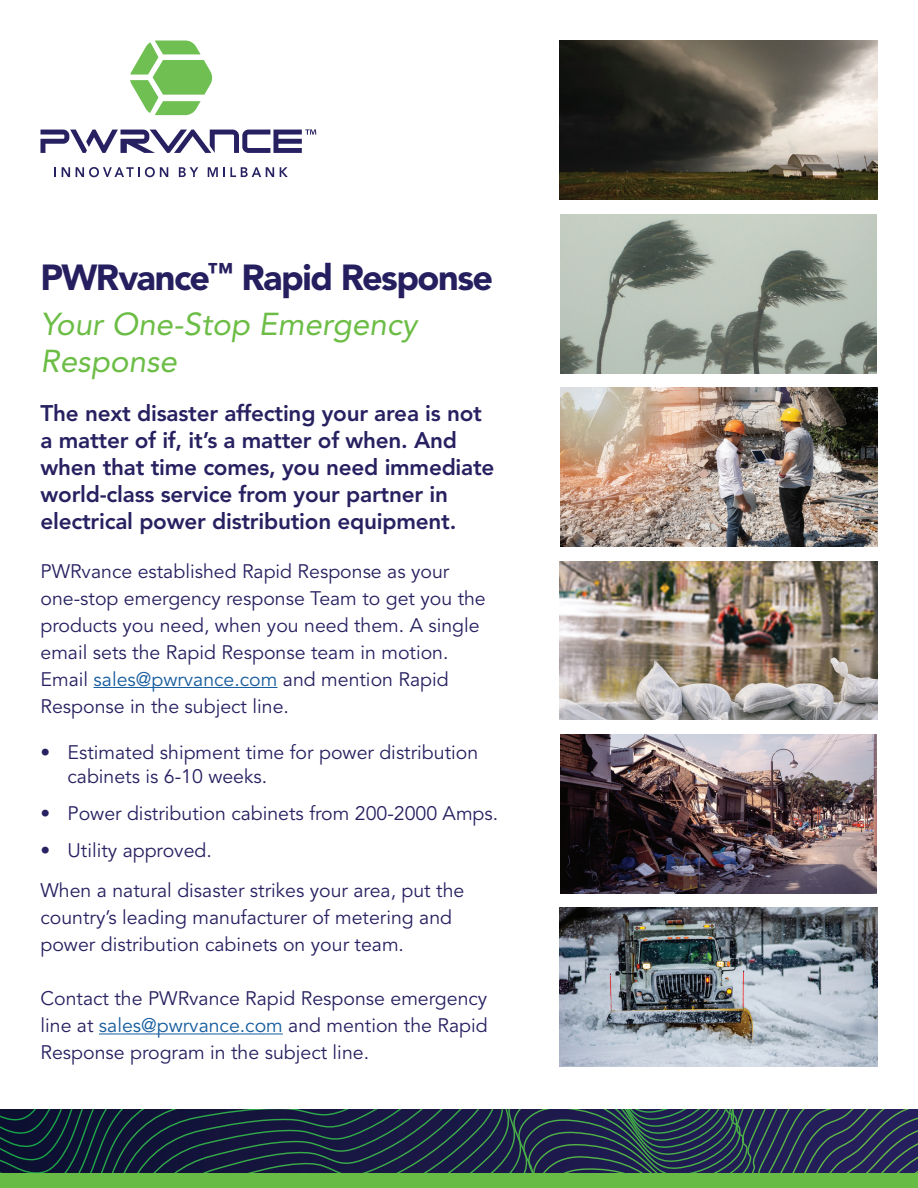
<style>
.page{position:relative;width:918px;height:1188px;background:#fff}
.page>*{position:absolute;margin:0;border:0;box-sizing:border-box;transform-origin:0 0}
.t1{font:900 36px "Avenir LT Std";letter-spacing:-.04em;color:#261f5f}
.t2{font:italic 31.5px/37.8px "Avenir LT Std";color:#6cbd45}
.t3{font:800 22.5px/27px "Avenir LT Std";letter-spacing:-.01em;color:#272161}
.t4{font:19.5px/27px "Avenir LT Std";color:#272161}
.s1{color:#175d9e}
</style>
<div class="page">
<svg style="left:0;top:1159px;width:918px;height:14px;background:#1f2c46"></svg>
<svg style="left:0;top:1109px;width:918px;height:50px;background:#1f2d47"></svg>
<div style="left:0;top:1173px;width:918px;height:15px;background:#68bc45"></div>
<img style="left:561px;top:388px;width:317px;height:158px">
<img style="left:559px;top:41px;width:319px;height:159px">
<img style="left:560px;top:734px;width:317px;height:159px">
<img style="left:560px;top:214px;width:317px;height:159px">
<img style="left:559px;top:561px;width:319px;height:159px">
<img style="left:559px;top:908px;width:319px;height:158px">
<hr style="left:94px;top:687px;width:184px;height:1px;background:#175d9e">
<hr style="left:99px;top:1033px;width:184px;height:1px;background:#175d9e">
<svg style="left:130px;top:41px;width:83px;height:74px"></svg>
<svg style="left:54px;top:167px;width:2px;height:10px"></svg>
<svg style="left:62px;top:167px;width:8px;height:10px"></svg>
<svg style="left:76px;top:167px;width:92px;height:10px"></svg>
<svg style="left:179px;top:167px;width:19px;height:10px"></svg>
<svg style="left:208px;top:167px;width:66px;height:10px"></svg>
<svg style="left:280px;top:167px;width:8px;height:10px"></svg>
<svg style="left:40px;top:129px;width:276px;height:24px"></svg>
<h1 class="t1" style="left:40px;top:256px;width:454px">PWRvance<sup>™</sup> Rapid Response</h1>
<h2 class="t2" style="left:40px;top:305px;width:378px">Your One-Stop Emergency<br>Response</h2>
<p class="t3" style="left:40px;top:400px;width:456px">The next disaster affecting your area is not a matter of if, it’s a matter of when. And when that time comes, you need immediate world-class service from your partner in electrical power distribution equipment.</p>
<p class="t4" style="left:40px;top:558px;width:447px">PWRvance established Rapid Response as your one-stop emergency response Team to get you the products you need, when you need them. A single email sets the Rapid Response team in motion.<br>Email <span class="s1">sales@pwrvance.com</span> and mention Rapid Response in the subject line.</p>
<p class="t4" style="left:68px;top:742px;width:412px;line-height:23.4px;text-indent:-27px">• Estimated shipment time for power distribution cabinets is 6-10 weeks.</p>
<p class="t4" style="left:40px;top:800px;width:459px">• Power distribution cabinets from 200-2000 Amps.</p>
<p class="t4" style="left:40px;top:830px;width:425px;line-height:40.5px">• Utility approved.<br>When a natural disaster strikes your area, put the</p>
<p class="t4" style="left:40px;top:904px;width:413px">country’s leading manufacturer of metering and power distribution cabinets on your team.</p>
<p class="t4" style="left:40px;top:985px;width:449px;text-align:justify">Contact the PWRvance Rapid Response emergency line at <span class="s1">sales@pwrvance.com</span> and mention the Rapid Response program in the subject line.</p>
</div>
